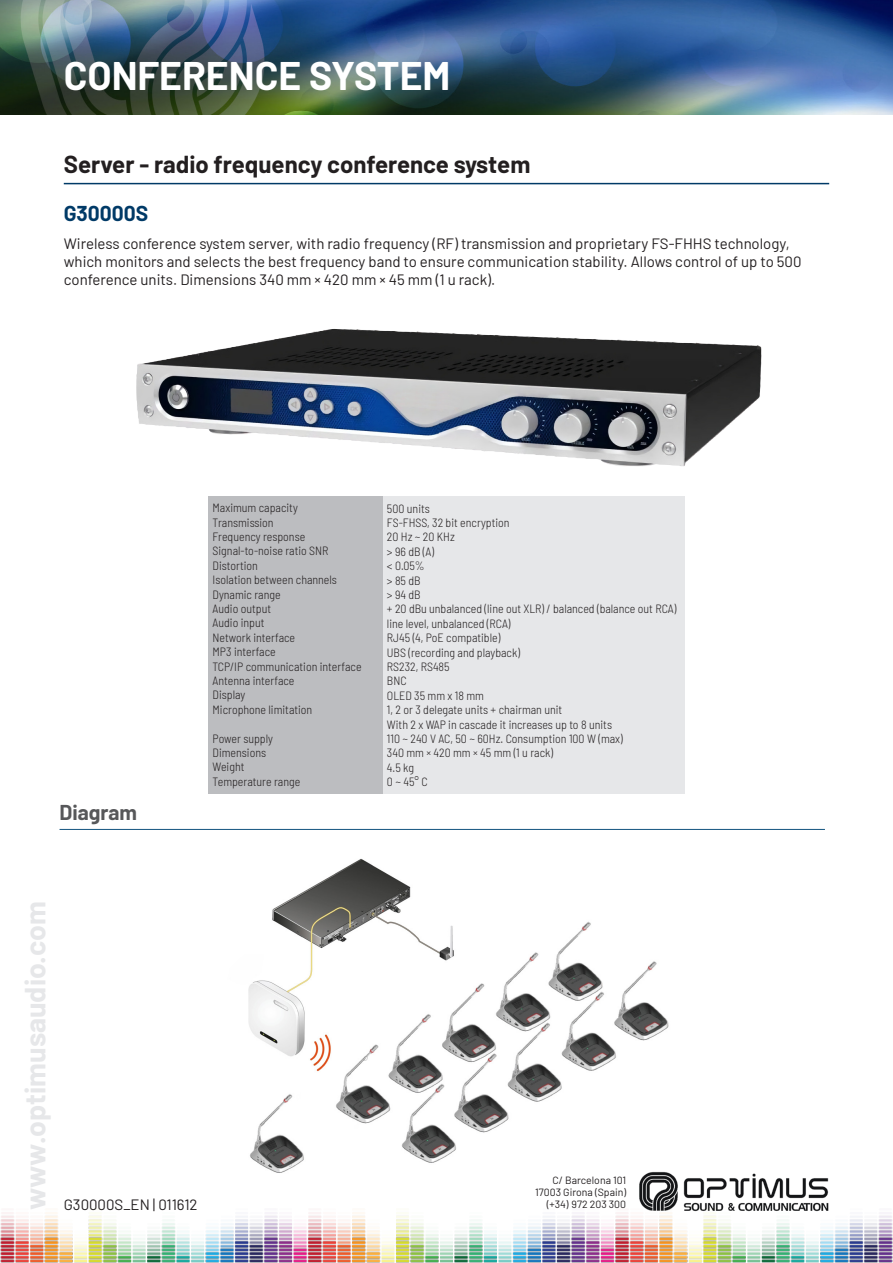
<style>
.page{position:relative;width:893px;height:1263px;background:#fff}
.page>*{position:absolute;margin:0;border:0;box-sizing:border-box;transform-origin:0 0}
.TITULAR1{font:700 39px "Barlow";color:#fff}
.INFOPIE{font:700 28.5px "Barlow";color:#e6e7e9}
.TITULAR2{font:700 24px "Barlow";color:#231f20}
.MODELO{font:700 21px "Barlow";color:#003a67}
.TUTULAR3{font:700 21px "Barlow";color:#57585a}
.DESCRIPCIÓN{font:15px/18px "Barlow";color:#231f20}
.INFOPIE-2{font:15px "Barlow";color:#231f20}
.TABLA{font:300 semi-condensed 12px "Barlow";color:#231f20}
.INFOPIE-3{font:10.5px "Barlow";color:#231f20}
</style>
<div class="page">
<img style="left:248px;top:858px;width:421px;height:315px">
<img style="left:0;top:0;width:893px;height:115px">
<img style="left:0;top:1212px;width:893px;height:51px">
<img style="left:638px;top:1170px;width:191px;height:42px">
<hr style="left:64px;top:183px;width:765px;height:1px;background:#003a67">
<div style="left:208px;top:496px;width:175px;height:297px;background:#bcbdc0"></div>
<div style="left:383px;top:496px;width:302px;height:297px;background:#e6e7e9"></div>
<img style="left:136px;top:329px;width:626px;height:137px">
<hr style="left:60px;top:829px;width:765px;height:1px;background:#12537f">
<p class="TITULAR1" style="left:64px;top:47px;width:388px">CONFERENCE SYSTEM</p>
<p class="TITULAR2" style="left:64px;top:146px;width:468px">Server - radio frequency conference system</p>
<p class="MODELO" style="left:64px;top:198px;width:86px">G30000S</p>
<p class="DESCRIPCIÓN" style="left:64px;top:233px;width:739px">Wireless conference system server, with radio frequency (RF) transmission and proprietary FS-FHHS technology, which monitors and selects the best frequency band to ensure communication stability. Allows control of up to 500 conference units. Dimensions 340 mm × 420 mm × 45 mm (1 u rack).</p>
<p class="TUTULAR3" style="left:60px;top:797px;width:79px">Diagram</p>
<p class="TABLA" style="left:213px;top:499px;width:87px">Maximum capacity</p>
<p class="TABLA" style="left:213px;top:514px;width:63px">Transmission</p>
<p class="TABLA" style="left:213px;top:528px;width:94px">Frequency response</p>
<p class="TABLA" style="left:213px;top:542px;width:117px">Signal-to-noise ratio SNR</p>
<p class="TABLA" style="left:213px;top:557px;width:47px">Distortion</p>
<p class="TABLA" style="left:213px;top:571px;width:126px">Isolation between channels</p>
<p class="TABLA" style="left:213px;top:586px;width:70px">Dynamic range</p>
<p class="TABLA" style="left:213px;top:600px;width:60px">Audio output</p>
<p class="TABLA" style="left:213px;top:614px;width:53px">Audio input</p>
<p class="TABLA" style="left:213px;top:629px;width:84px">Network interface</p>
<p class="TABLA" style="left:213px;top:643px;width:65px">MP3 interface</p>
<p class="TABLA" style="left:213px;top:658px;width:150px">TCP/IP communication interface</p>
<p class="TABLA" style="left:213px;top:672px;width:83px">Antenna interface</p>
<p class="TABLA" style="left:213px;top:686px;width:34px">Display</p>
<p class="TABLA" style="left:213px;top:701px;width:101px">Microphone limitation</p>
<p class="TABLA" style="left:213px;top:730px;width:62px">Power supply</p>
<p class="TABLA" style="left:213px;top:744px;width:55px">Dimensions</p>
<p class="TABLA" style="left:213px;top:758px;width:33px">Weight</p>
<p class="TABLA" style="left:213px;top:773px;width:89px">Temperature range</p>
<p class="TABLA" style="left:387px;top:500px;width:44px">500 units</p>
<p class="TABLA" style="left:387px;top:514px;width:124px">FS-FHSS, 32 bit encryption</p>
<p class="TABLA" style="left:387px;top:528px;width:69px">20 Hz ~ 20 KHz</p>
<p class="TABLA" style="left:387px;top:543px;width:49px">&gt; 96 dB (A)</p>
<p class="TABLA" style="left:387px;top:557px;width:39px">&lt; 0.05%</p>
<p class="TABLA" style="left:387px;top:572px;width:35px">&gt; 85 dB</p>
<p class="TABLA" style="left:387px;top:586px;width:35px">&gt; 94 dB</p>
<p class="TABLA" style="left:387px;top:600px;width:291px">+ 20 dBu unbalanced (line out XLR) / balanced (balance out RCA)</p>
<p class="TABLA" style="left:387px;top:615px;width:125px">line level, unbalanced (RCA)</p>
<p class="TABLA" style="left:387px;top:629px;width:115px">RJ45 (4, PoE compatible)</p>
<p class="TABLA" style="left:387px;top:644px;width:135px">UBS (recording and playback)</p>
<p class="TABLA" style="left:387px;top:658px;width:64px">RS232, RS485</p>
<p class="TABLA" style="left:387px;top:672px;width:21px">BNC</p>
<p class="TABLA" style="left:387px;top:687px;width:99px">OLED 35 mm x 18 mm</p>
<p class="TABLA" style="left:387px;top:701px;width:177px">1, 2 or 3 delegate units + chairman unit</p>
<p class="TABLA" style="left:387px;top:716px;width:227px">With 2 x WAP in cascade it increases up to 8 units</p>
<p class="TABLA" style="left:387px;top:730px;width:237px">110 ~ 240 V AC, 50 ~ 60Hz. Consumption 100 W (max)</p>
<p class="TABLA" style="left:387px;top:744px;width:168px">340 mm × 420 mm × 45 mm (1 u rack)</p>
<p class="TABLA" style="left:387px;top:759px;width:29px">4.5 kg</p>
<p class="TABLA" style="left:387px;top:773px;width:42px">0 ~ 45° C</p>
<p class="INFOPIE" style="left:14px;top:1210px;width:310px;rotate:-90deg">www.optimusaudio.com</p>
<p class="INFOPIE-2" style="left:64px;top:1194px;width:135px">G30000S_EN | 011612</p>
<p class="INFOPIE-3" style="left:552px;top:1173px;width:75px">C/ Barcelona 101</p>
<p class="INFOPIE-3" style="left:535px;top:1185px;width:92px">17003 Girona (Spain)</p>
<p class="INFOPIE-3" style="left:547px;top:1197px;width:81px">(+34) 972 203 300</p>
</div>
